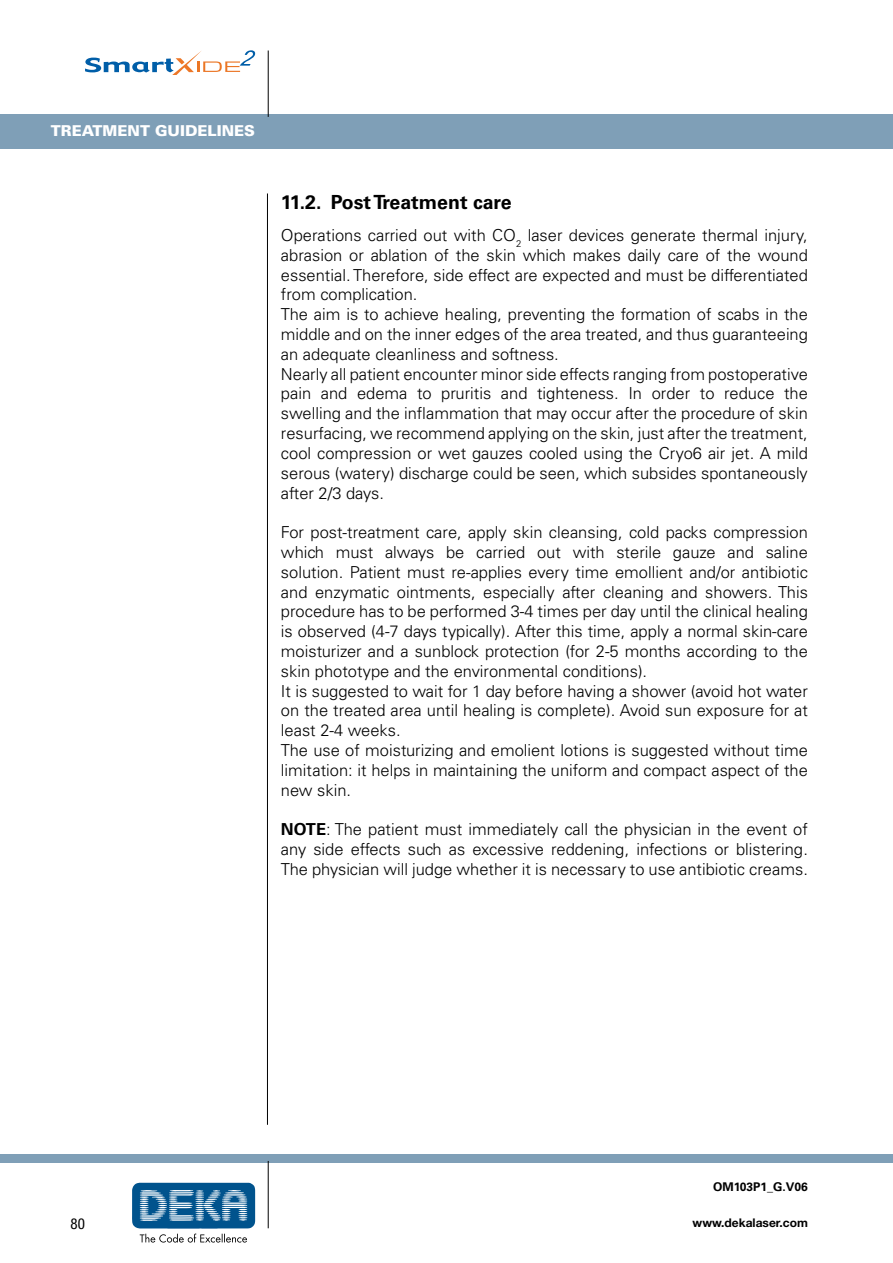
<style>
.page{position:relative;width:893px;height:1263px;background:#fff}
.page>*{position:absolute;margin:0;border:0;box-sizing:border-box;transform-origin:0 0}
.t1{font:700 19.5px "Univers LT Std";color:#000}
.t2{font:300 16.5px/19.8px "Univers LT Std";color:#000}
.t3{font:900 15px "Univers LT Std";color:#fff}
.t4{font:condensed 15px "Helvetica Neue LT Std";color:#000}
.t5{font:700 12px "Helvetica Neue LT Std";color:#000}
.t6{font:700 12px "Univers LT Std";color:#000}
.s1{font-weight:700}
</style>
<div class="page">
<div style="left:0;top:115px;width:893px;height:34px;background:#7f9fb7"></div>
<div style="left:0;top:1154px;width:893px;height:8px;background:#7f9fb7"></div>
<hr style="left:268px;top:51px;width:1px;height:66px;background:#000">
<hr style="left:268px;top:1161px;width:1px;height:67px;background:#000">
<svg style="left:132px;top:1183px;width:123px;height:59px"></svg>
<svg style="left:86px;top:50px;width:169px;height:25px"></svg>
<hr style="left:267px;top:193px;width:1px;height:932px;background:#000">
<p class="t3" style="left:51px;top:122px;width:22px">TREA</p>
<p class="t3" style="left:93px;top:122px;width:104px">TMENT GUIDEL</p>
<p class="t3" style="left:217px;top:122px;width:17px">INES</p>
<p class="t1" style="left:281px;top:190px;width:232px">11.2. Post Treatment care</p>
<p class="t2" style="left:281px;top:225px;width:529px">Operations carried out with CO<sub>2</sub> laser devices generate thermal injury, abrasion or ablation of the skin which makes daily care of the wound essential. Therefore, side effect are expected and must be differentiated from complication.<br>The aim is to achieve healing, preventing the formation of scabs in the middle and on the inner edges of the area treated, and thus guaranteeing an adequate cleanliness and softness.<br>Nearly all patient encounter minor side effects ranging from postoperative pain and edema to pruritis and tighteness. In order to reduce the swelling and the inflammation that may occur after the procedure of skin resurfacing, we recommend applying on the skin, just after the treatment, cool compression or wet gauzes cooled using the Cryo6 air jet. A mild serous (watery) discharge could be seen, which subsides spontaneously after 2/3 days.</p>
<p class="t2" style="left:281px;top:522px;width:529px">For post-treatment care, apply skin cleansing, cold packs compression which must always be carried out with sterile gauze and saline solution. Patient must re-applies every time emollient and/or antibiotic and enzymatic ointments, especially after cleaning and showers. This procedure has to be performed 3-4 times per day until the clinical healing is observed (4-7 days typically). After this time, apply a normal skin-care moisturizer and a sunblock protection (for 2-5 months according to the skin phototype and the environmental conditions).<br>It is suggested to wait for 1 day before having a shower (avoid hot water on the treated area until healing is complete). Avoid sun exposure for at least 2-4 weeks.<br>The use of moisturizing and emolient lotions is suggested without time limitation: it helps in maintaining the uniform and compact aspect of the new skin.</p>
<p class="t2" style="left:281px;top:819px;width:529px;text-align:justify"><span class="s1">NOTE</span>: The patient must immediately call the physician in the event of any side effects such as excessive reddening, infections or blistering.<br>The physician will judge whether it is necessary to use antibiotic creams.</p>
<p class="t6" style="left:713px;top:1180px;width:96px">OM103P1_G.V06</p>
<p class="t4" style="left:71px;top:1214px;width:16px">80</p>
<p class="t5" style="left:693px;top:1215px;width:117px">www.dekalaser.com</p>
</div>
